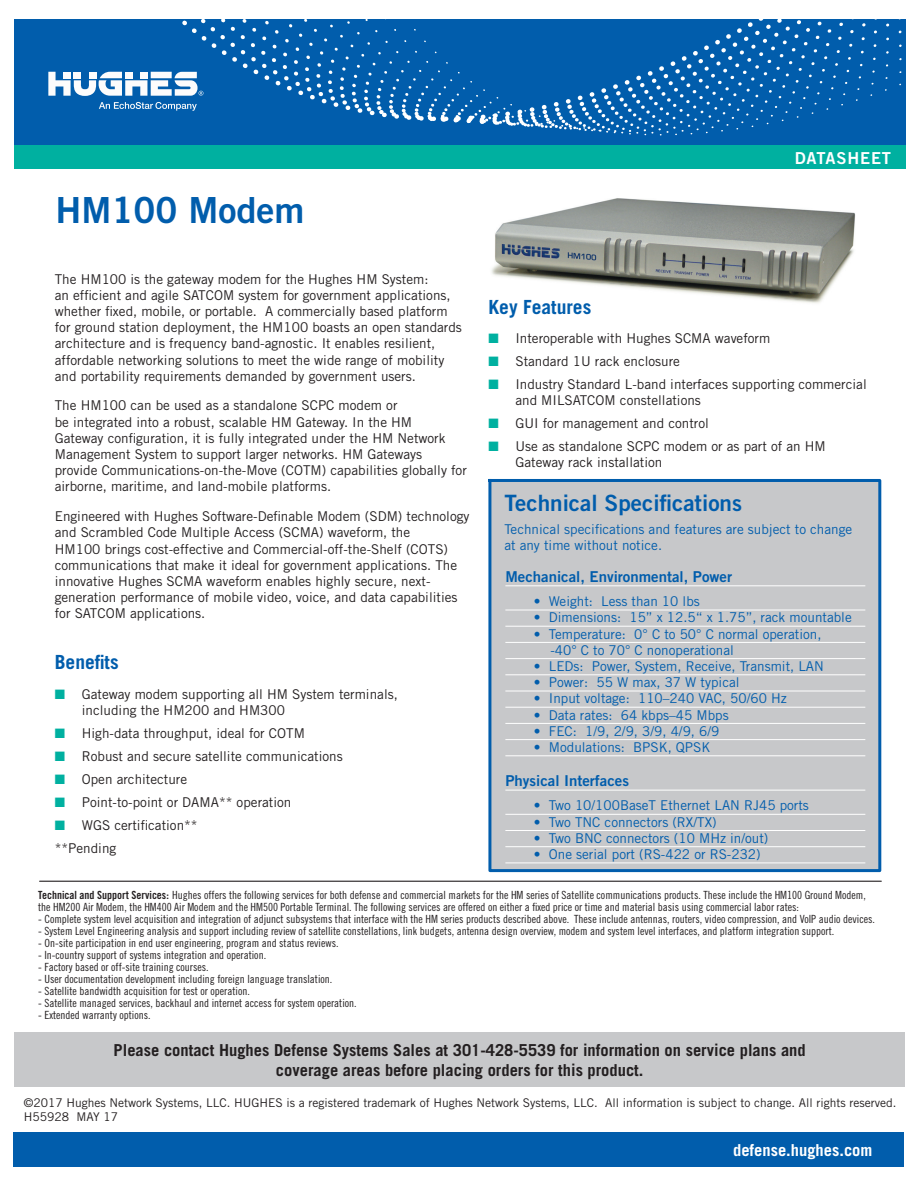
<style>
.page{position:relative;width:918px;height:1188px;background:#fff}
.page>*{position:absolute;margin:0;border:0;box-sizing:border-box;transform-origin:0 0}
.t1{font:36px "Trade Gothic Bold Two";color:#015dac}
.t2{font:22.5px "Trade Gothic Bold Two";color:#015dac}
.t3{font:700 19.5px "Trade Gothic";color:#015dac}
.t4{font:700 16.5px/19.8px "Trade Gothic";color:#231f20;text-align:center}
.t5{font:700 16.5px "Trade Gothic";color:#fff}
.t6{font:16.5px "Trade Gothic Bold Two";letter-spacing:.05em;color:#fff}
.t7{font:15px "Trade Gothic Bold Two";color:#015dac}
.t8{font:13.5px/16.2px "Trade Gothic";color:#231f20}
.t9{font:13.5px/16.2px "Trade Gothic";color:#015dac}
.t10{font:12px/14.4px "Trade Gothic";color:#231f20}
.t11{font:11.25px/12px "Trade Gothic Cond Eighteen";color:#231f20}
.s1{font-family:"Dixieland Normal";color:#00b0a0}
.s2{font-family:"Trade Gothic Bold Cond Twenty"}
</style>
<div class="page">
<div style="left:14px;top:144px;width:891px;height:25px;background:#00b0a0"></div>
<div style="left:14px;top:19px;width:891px;height:126px;background:#015dac"></div>
<svg style="left:48px;top:72px;width:124px;height:24px"></svg>
<svg style="left:99px;top:102px;width:73px;height:7px"></svg>
<svg style="left:172px;top:20px;width:18px;height:91px"></svg>
<svg style="left:368px;top:19px;width:534px;height:117px"></svg>
<div style="left:14px;top:1132px;width:890px;height:35px;background:#015dac"></div>
<img style="left:491px;top:198px;width:365px;height:105px">
<div style="left:14px;top:1032px;width:891px;height:55px;background:#c7c8ca"></div>
<div style="left:488px;top:478px;width:394px;height:395px;background:#c7c8ca"></div>
<hr style="left:505px;top:586px;width:360px;height:1px;background:#fff">
<hr style="left:505px;top:610px;width:360px;height:1px;background:#fff">
<hr style="left:505px;top:626px;width:360px;height:1px;background:#fff">
<hr style="left:505px;top:642px;width:360px;height:1px;background:#fff">
<hr style="left:505px;top:658px;width:360px;height:1px;background:#fff">
<hr style="left:505px;top:675px;width:360px;height:1px;background:#fff">
<hr style="left:505px;top:691px;width:360px;height:1px;background:#fff">
<hr style="left:505px;top:707px;width:360px;height:1px;background:#fff">
<hr style="left:505px;top:723px;width:360px;height:1px;background:#fff">
<hr style="left:505px;top:739px;width:360px;height:1px;background:#fff">
<hr style="left:505px;top:756px;width:360px;height:1px;background:#fff">
<hr style="left:505px;top:790px;width:360px;height:1px;background:#fff">
<hr style="left:505px;top:814px;width:360px;height:1px;background:#fff">
<hr style="left:505px;top:830px;width:360px;height:1px;background:#fff">
<hr style="left:505px;top:846px;width:360px;height:1px;background:#fff">
<hr style="left:505px;top:863px;width:360px;height:1px;background:#fff">
<hr style="left:40px;top:881px;width:841px;height:1px;background:#231f20">
<h1 class="t1" style="left:56px;top:188px;width:250px">HM100 Modem</h1>
<p class="t6" style="left:795px;top:147px;width:98px">DATASHEET</p>
<p class="t8" style="left:55px;top:270px;width:409px">The HM100 is the gateway modem for the Hughes HM System:<br>an efficient and agile SATCOM system for government applications, whether fixed, mobile, or portable. A commercially based platform for ground station deployment, the HM100 boasts an open standards architecture and is frequency band-agnostic. It enables resilient, affordable networking solutions to meet the wide range of mobility and portability requirements demanded by government users.</p>
<p class="t8" style="left:55px;top:397px;width:414px">The HM100 can be used as a standalone SCPC modem or<br>be integrated into a robust, scalable HM Gateway. In the HM<br>Gateway configuration, it is fully integrated under the HM Network Management System to support larger networks. HM Gateways provide Communications-on-the-Move (COTM) capabilities globally for airborne, maritime, and land-mobile platforms.</p>
<p class="t8" style="left:55px;top:508px;width:416px">Engineered with Hughes Software-Definable Modem (SDM) technology and Scrambled Code Multiple Access (SCMA) waveform, the<br>HM100 brings cost-effective and Commercial-off-the-Shelf (COTS) communications that make it ideal for government applications. The innovative Hughes SCMA waveform enables highly secure, next&shy;generation performance of mobile video, voice, and data capabilities for SATCOM applications.</p>
<h3 class="t3" style="left:55px;top:650px;width:65px">Benefits</h3>
<p class="t8" style="left:82px;top:686px;width:318px;text-indent:-27px"><span class="s1">Q</span> Gateway modem supporting all HM System terminals, including the HM200 and HM300</p>
<p class="t8" style="left:55px;top:722px;width:289px;line-height:23px"><span class="s1">Q</span> High-data throughput, ideal for COTM<br><span class="s1">Q</span> Robust and secure satellite communications<br><span class="s1">Q</span> Open architecture<br><span class="s1">Q</span> Point-to-point or DAMA** operation<br><span class="s1">Q</span> WGS certification**<br>**Pending</p>
<h3 class="t3" style="left:488px;top:295px;width:104px">Key Features</h3>
<p class="t8" style="left:488px;top:327px;width:380px;line-height:23px"><span class="s1">Q</span> Interoperable with Hughes SCMA waveform<br><span class="s1">Q</span> Standard 1U rack enclosure<br><span class="s1">Q</span> Industry Standard L-band interfaces supporting commercial</p>
<p class="t8" style="left:488px;top:389px;width:339px;line-height:23px;text-indent:27px">and MILSATCOM constellations<br><span class="s1">Q</span> GUI for management and control<br><span class="s1">Q</span> Use as standalone SCPC modem or as part of an HM</p>
<p class="t8" style="left:515px;top:454px;width:148px">Gateway rack installation</p>
<h2 class="t2" style="left:504px;top:489px;width:239px">Technical Specifications</h2>
<p class="t9" style="left:504px;top:521px;width:349px">Technical specifications and features are subject to change at any time without notice.</p>
<p class="t7" style="left:505px;top:567px;width:228px">Mechanical, Environmental, Power</p>
<p class="t9" style="left:534px;top:593px;width:167px">• Weight: Less than 10 lbs</p>
<p class="t9" style="left:534px;top:609px;width:319px">• Dimensions: 15” x 12.5“ x 1.75”, rack mountable</p>
<p class="t9" style="left:550px;top:625px;width:273px;text-indent:-16px">• Temperature: 0° C to 50° C normal operation, -40° C to 70° C nonoperational</p>
<p class="t9" style="left:534px;top:658px;width:292px">• LEDs: Power, System, Receive, Transmit, LAN</p>
<p class="t9" style="left:534px;top:674px;width:207px">• Power: 55 W max, 37 W typical</p>
<p class="t9" style="left:534px;top:690px;width:254px">• Input voltage: 110–240 VAC, 50/60 Hz</p>
<p class="t9" style="left:534px;top:706px;width:196px">• Data rates: 64 kbps–45 Mbps</p>
<p class="t9" style="left:534px;top:723px;width:187px">• FEC: 1/9, 2/9, 3/9, 4/9, 6/9</p>
<p class="t9" style="left:534px;top:739px;width:178px">• Modulations: BPSK, QPSK</p>
<p class="t7" style="left:505px;top:771px;width:125px">Physical Interfaces</p>
<p class="t9" style="left:534px;top:797px;width:277px">• Two 10/100BaseT Ethernet LAN RJ45 ports</p>
<p class="t9" style="left:534px;top:814px;width:184px">• Two TNC connectors (RX/TX)</p>
<p class="t9" style="left:534px;top:830px;width:236px">• Two BNC connectors (10 MHz in/out)</p>
<p class="t9" style="left:534px;top:846px;width:228px">• One serial port (RS-422 or RS-232)</p>
<p class="t11" style="left:38px;top:889px;width:829px"><span class="s2">Technical and Support Services:</span> Hughes offers the following services for both defense and commercial markets for the HM series of Satellite communications products. These include the HM100 Ground Modem, the HM200 Air Modem, the HM400 Air Modem and the HM500 Portable Terminal. The following services are offered on either a fixed price or time and material basis using commercial labor rates:</p>
<p class="t11" style="left:38px;top:913px;width:838px">- Complete system level acquisition and integration of adjunct subsystems that interface with the HM series products described above. These include antennas, routers, video compression, and VoIP audio devices.</p>
<p class="t11" style="left:38px;top:925px;width:798px">- System Level Engineering analysis and support including review of satellite constellations, link budgets, antenna design overview, modem and system level interfaces, and platform integration support.</p>
<p class="t11" style="left:38px;top:937px;width:302px">- On-site participation in end user engineering, program and status reviews.</p>
<p class="t11" style="left:38px;top:949px;width:230px">- In-country support of systems integration and operation.</p>
<p class="t11" style="left:38px;top:961px;width:172px">- Factory based or off-site training courses.</p>
<p class="t11" style="left:38px;top:973px;width:296px">- User documentation development including foreign language translation.</p>
<p class="t11" style="left:38px;top:985px;width:213px">- Satellite bandwidth acquisition for test or operation.</p>
<p class="t11" style="left:38px;top:997px;width:320px">- Satellite managed services, backhaul and internet access for system operation.</p>
<p class="t11" style="left:38px;top:1009px;width:114px">- Extended warranty options.</p>
<p class="t4" style="left:114px;top:1040px;width:694px">Please contact Hughes Defense Systems Sales at 301-428-5539 for information on service plans and coverage areas before placing orders for this product.</p>
<p class="t10" style="left:24px;top:1095px;width:874px">©2017 Hughes Network Systems, LLC. HUGHES is a registered trademark of Hughes Network Systems, LLC. All information is subject to change. All rights reserved.<br>H55928 MAY 17</p>
<p class="t5" style="left:733px;top:1140px;width:141px">defense.hughes.com</p>
</div>
